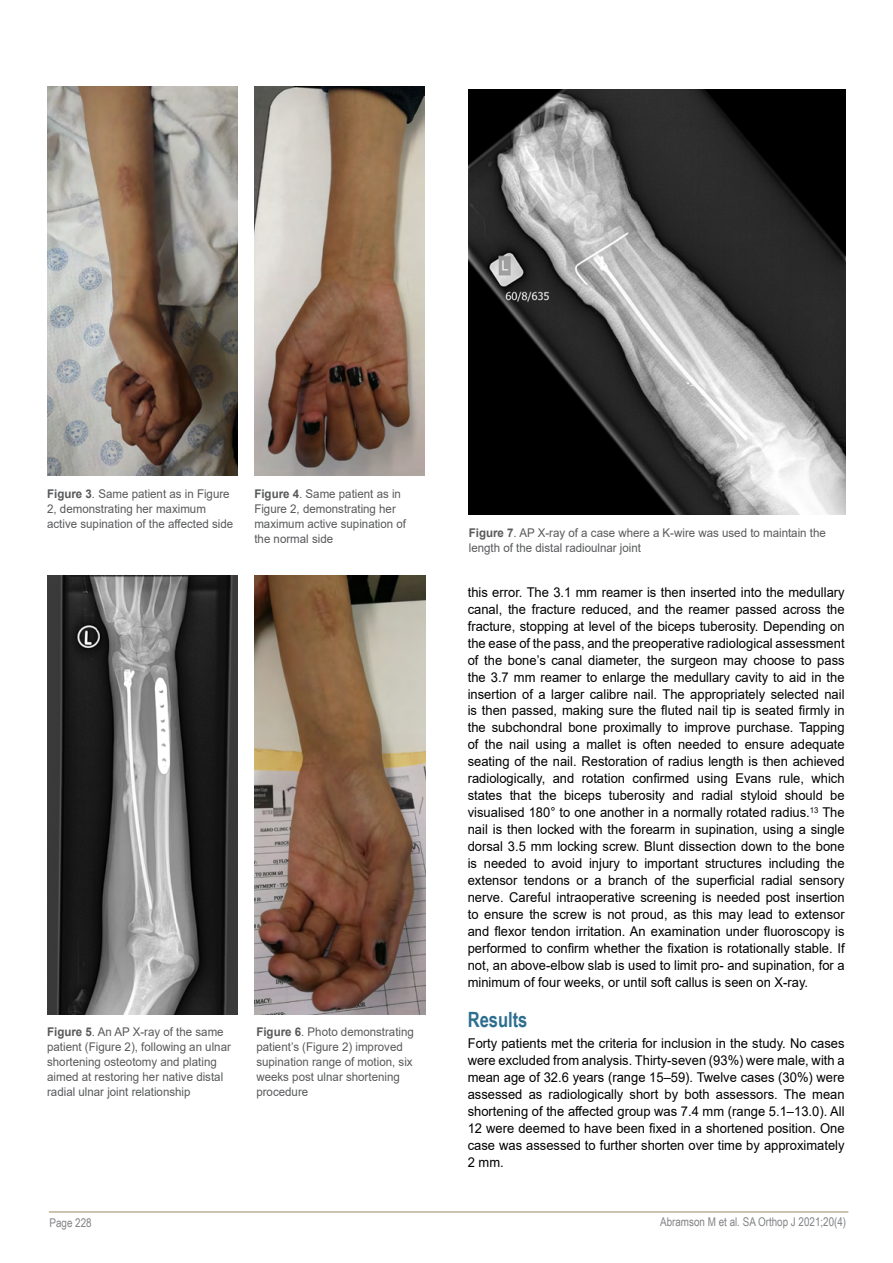
<style>
.page{position:relative;width:893px;height:1263px;background:#fff}
.page>*{position:absolute;margin:0;border:0;box-sizing:border-box;transform-origin:0 0}
.t1{font:700 21px "Arial Narrow";color:#2d6e8f;scale:.96 1}
.t2{font:13.5px/17px "Arial";color:#000;text-align:justify;scale:.96 1}
.t3{font:12px/15px "Arial";color:#58595b;scale:.96 1}
.t4{font:12px "Arial Narrow";color:#808285}
.s1{font-weight:700}
</style>
<div class="page">
<hr style="left:49px;top:1211px;width:799px;height:2px;background:#bcb197">
<img style="left:47px;top:86px;width:191px;height:389px">
<img style="left:254px;top:86px;width:171px;height:389px">
<img style="left:47px;top:575px;width:191px;height:440px">
<img style="left:254px;top:575px;width:172px;height:440px">
<img style="left:469px;top:90px;width:377px;height:424px">
<p class="t3" style="left:47px;top:486px;width:195px"><span class="s1">Figure 3</span>. Same patient as in Figure<br>2, demonstrating her maximum active supination of the affected side</p>
<p class="t3" style="left:254px;top:486px;width:160px"><span class="s1">Figure 4</span>. Same patient as in<br>Figure 2, demonstrating her maximum active supination of the normal side</p>
<p class="t3" style="left:47px;top:1024px;width:193px"><span class="s1">Figure 5</span>. An AP X-ray of the same patient (Figure 2), following an ulnar shortening osteotomy and plating aimed at restoring her native distal radial ulnar joint relationship</p>
<p class="t3" style="left:256px;top:1024px;width:166px"><span class="s1">Figure 6</span>. Photo demonstrating patient’s (Figure 2) improved supination range of motion, six weeks post ulnar shortening procedure</p>
<p class="t3" style="left:469px;top:525px;width:373px"><span class="s1">Figure 7</span>. AP X-ray of a case where a K-wire was used to maintain the length of the distal radioulnar joint</p>
<p class="t2" style="left:468px;top:583px;width:394px">this error. The 3.1 mm reamer is then inserted into the medullary canal, the fracture reduced, and the reamer passed across the fracture, stopping at level of the biceps tuberosity. Depending on the ease of the pass, and the preoperative radiological assessment of the bone’s canal diameter, the surgeon may choose to pass the 3.7 mm reamer to enlarge the medullary cavity to aid in the insertion of a larger calibre nail. The appropriately selected nail is then passed, making sure the fluted nail tip is seated firmly in the subchondral bone proximally to improve purchase. Tapping of the nail using a mallet is often needed to ensure adequate seating of the nail. Restoration of radius length is then achieved radiologically, and rotation confirmed using Evans rule, which states that the biceps tuberosity and radial styloid should be visualised 180° to one another in a normally rotated radius.<sup>13</sup> The nail is then locked with the forearm in supination, using a single dorsal 3.5 mm locking screw. Blunt dissection down to the bone is needed to avoid injury to important structures including the extensor tendons or a branch of the superficial radial sensory nerve. Careful intraoperative screening is needed post insertion to ensure the screw is not proud, as this may lead to extensor and flexor tendon irritation. An examination under fluoroscopy is performed to confirm whether the fixation is rotationally stable. If not, an above-elbow slab is used to limit pro- and supination, for a minimum of four weeks, or until soft callus is seen on X-ray.</p>
<h1 class="t1" style="left:468px;top:1004px;width:64px">Results</h1>
<p class="t2" style="left:468px;top:1035px;width:394px">Forty patients met the criteria for inclusion in the study. No cases were excluded from analysis. Thirty-seven (93%) were male, with a mean age of 32.6 years (range 15–59). Twelve cases (30%) were assessed as radiologically short by both assessors. The mean shortening of the affected group was 7.4 mm (range 5.1–13.0). All 12 were deemed to have been fixed in a shortened position. One case was assessed to further shorten over time by approximately 2 mm.</p>
<p class="t4" style="left:50px;top:1214px;width:44px">Page 228</p>
<p class="t4" style="left:660px;top:1213px;width:187px">Abramson M et al. SA Orthop J 2021;20(4)</p>
</div>
